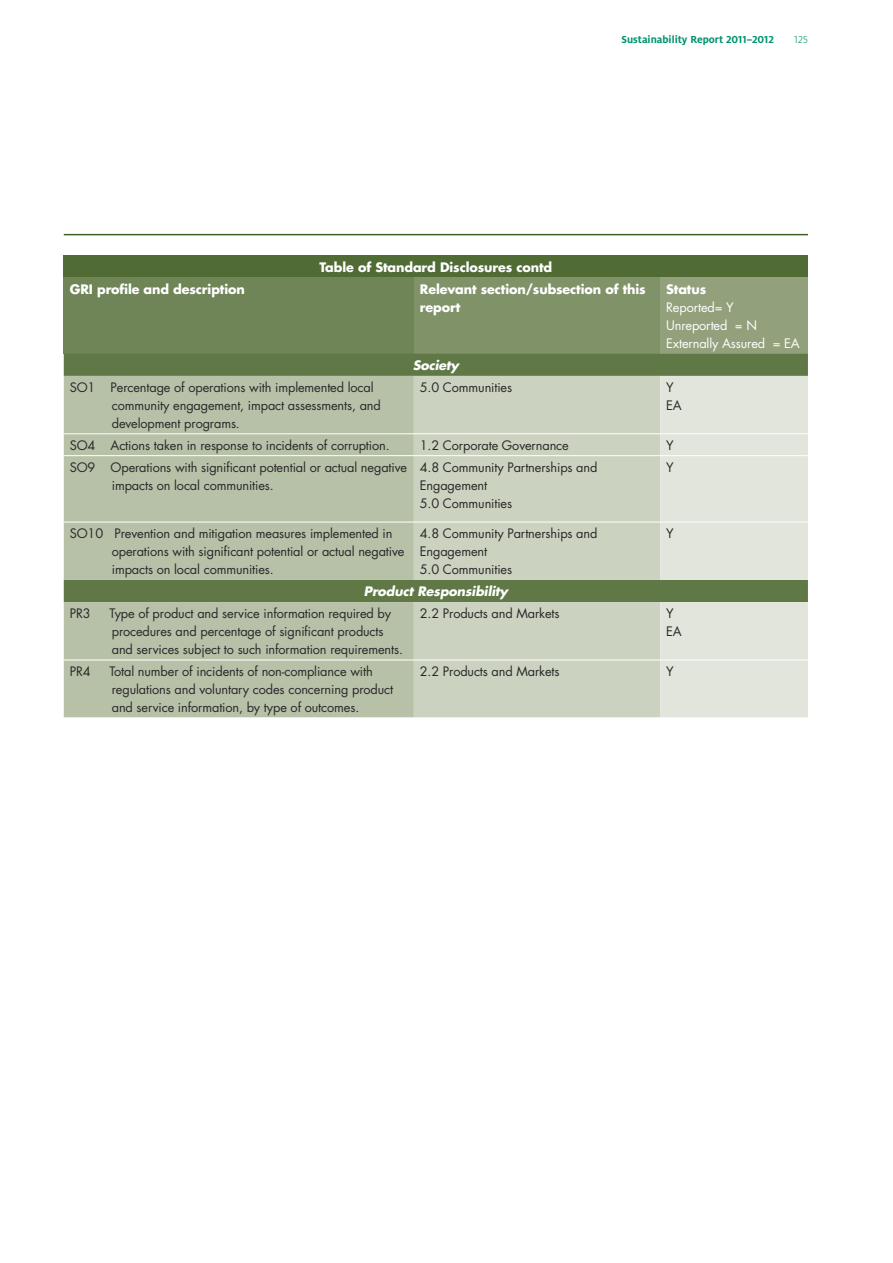
<style>
.page{position:relative;width:893px;height:1263px;background:#fff}
.page>*{position:absolute;margin:0;border:0;box-sizing:border-box;transform-origin:0 0}
.t1{font:12.75px/18px "Futura";letter-spacing:-.01em;color:#292829}
.t2{font:700 12.75px/18px "Futura";letter-spacing:-.01em;color:#fff}
.t3{font:12.75px/18px "Futura";letter-spacing:-.01em;color:#fff}
.t4{font:italic 700 12.75px "Futura";letter-spacing:-.01em;color:#fff}
.t5{font:700 11.25px "Milo Pro";color:#00936f}
.t6{font:300 11.25px "Milo Pro";color:#00936f}
</style>
<div class="page">
<hr style="left:64px;top:234px;width:744px;height:1px;background:#436026">
<div style="left:64px;top:255px;width:744px;height:23px;background:#516b35"></div>
<div style="left:64px;top:278px;width:350px;height:76px;background:#6f8457"></div>
<div style="left:414px;top:278px;width:246px;height:76px;background:#809268"></div>
<div style="left:660px;top:278px;width:148px;height:76px;background:#92a07c"></div>
<div style="left:64px;top:354px;width:744px;height:22px;background:#607746"></div>
<svg style="left:64px;top:376px;width:350px;height:341px;background:#b1bca2"></svg>
<svg style="left:414px;top:376px;width:246px;height:341px;background:#c5ccb8"></svg>
<svg style="left:660px;top:376px;width:148px;height:341px;background:#d8ddd1"></svg>
<hr style="left:64px;top:455px;width:350px;height:1px;background:#fff">
<hr style="left:64px;top:522px;width:350px;height:1px;background:#fff">
<hr style="left:414px;top:455px;width:246px;height:1px;background:#fff">
<hr style="left:414px;top:522px;width:246px;height:1px;background:#fff">
<hr style="left:660px;top:455px;width:148px;height:1px;background:#fff">
<hr style="left:660px;top:522px;width:148px;height:1px;background:#fff">
<hr style="left:64px;top:660px;width:350px;height:1px;background:#fff">
<hr style="left:414px;top:660px;width:246px;height:1px;background:#fff">
<hr style="left:660px;top:660px;width:148px;height:1px;background:#fff">
<hr style="left:64px;top:433px;width:350px;height:1px;background:#fff">
<hr style="left:414px;top:433px;width:246px;height:1px;background:#fff">
<hr style="left:660px;top:433px;width:148px;height:1px;background:#fff">
<p class="t5" style="left:621px;top:33px;width:154px">Sustainability Report 2011–2012</p>
<p class="t6" style="left:794px;top:33px;width:15px">125</p>
<p class="t2" style="left:320px;top:258px;width:234px">Table of Standard Disclosures contd</p>
<p class="t2" style="left:70px;top:280px;width:177px">GRI profile and description</p>
<p class="t2" style="left:420px;top:280px;width:227px">Relevant section/subsection of this report</p>
<p class="t2" style="left:666px;top:280px;width:42px">Status</p>
<p class="t3" style="left:666px;top:298px;width:135px">Reported= Y<br>Unreported = N<br>Externally Assured = EA</p>
<p class="t4" style="left:413px;top:357px;width:48px">Society</p>
<p class="t1" style="left:112px;top:378px;width:271px;text-indent:-42px">SO1 Percentage of operations with implemented local community engagement, impact assessments, and development programs.</p>
<p class="t1" style="left:420px;top:378px;width:94px">5.0 Communities</p>
<p class="t1" style="left:666px;top:378px;width:17px">Y<br>EA</p>
<p class="t1" style="left:70px;top:436px;width:321px">SO4 Actions taken in response to incidents of corruption.</p>
<p class="t1" style="left:420px;top:436px;width:150px">1.2 Corporate Governance</p>
<p class="t1" style="left:666px;top:436px;width:9px">Y</p>
<p class="t1" style="left:112px;top:458px;width:297px;text-indent:-42px">SO9 Operations with significant potential or actual negative impacts on local communities.</p>
<p class="t1" style="left:420px;top:458px;width:179px">4.8 Community Partnerships and<br>Engagement<br>5.0 Communities</p>
<p class="t1" style="left:666px;top:458px;width:9px">Y</p>
<p class="t1" style="left:112px;top:524px;width:294px;text-indent:-42px">SO10 Prevention and mitigation measures implemented in operations with significant potential or actual negative impacts on local communities.</p>
<p class="t1" style="left:420px;top:524px;width:179px">4.8 Community Partnerships and<br>Engagement<br>5.0 Communities</p>
<p class="t1" style="left:666px;top:524px;width:9px">Y</p>
<p class="t4" style="left:364px;top:583px;width:146px">Product Responsibility</p>
<p class="t1" style="left:70px;top:604px;width:22px">PR3</p>
<p class="t1" style="left:110px;top:604px;width:295px">Type of product and service information required by procedures and percentage of significant products and services subject to such information requirements.</p>
<p class="t1" style="left:420px;top:604px;width:141px">2.2 Products and Markets</p>
<p class="t1" style="left:666px;top:604px;width:17px">Y<br>EA</p>
<p class="t1" style="left:70px;top:662px;width:22px">PR4</p>
<p class="t1" style="left:110px;top:662px;width:285px">Total number of incidents of non-compliance with regulations and voluntary codes concerning product and service information, by type of outcomes.</p>
<p class="t1" style="left:420px;top:662px;width:141px">2.2 Products and Markets</p>
<p class="t1" style="left:666px;top:662px;width:9px">Y</p>
</div>
